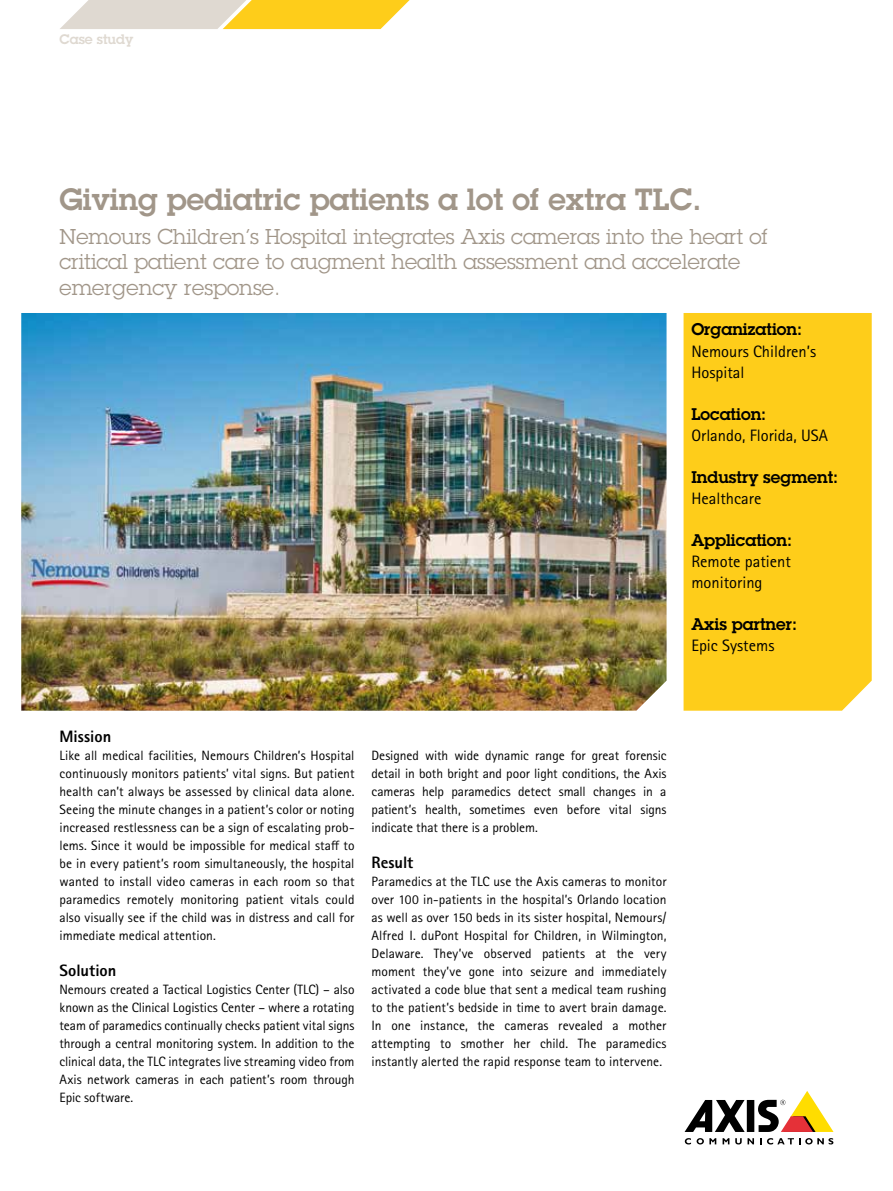
<style>
.page{position:relative;width:893px;height:1191px;background:#fff}
.page>*{position:absolute;margin:0;border:0;box-sizing:border-box;transform-origin:0 0}
.t1{font:600 30px "Lubalin Graph ECG";color:#a19689}
.t2{font:21px/25.5px "Lubalin Graph ECG";color:#a19689}
.t3{font:16.5px/21px "Rotis Sans Serif Pro";color:#000}
.t4{font:600 16.5px "Lubalin Graph ECG";color:#000}
.t5{font:800 16.5px "Rotis Sans Serif Pro";color:#000}
.t6{font:13.5px/18px "Rotis Sans Serif Pro";color:#000;text-align:justify}
.t7{font:600 13.5px "Lubalin Graph ECG";color:#dfd9d1}
</style>
<div class="page">
<div style="left:747px;top:1100px;width:7px;height:32px;background:#000"></div>
<svg style="left:685px;top:1100px;width:60px;height:32px"></svg>
<svg style="left:758px;top:1091px;width:75px;height:41px"></svg>
<svg style="left:685px;top:1138px;width:6px;height:6px"></svg>
<svg style="left:697px;top:1138px;width:19px;height:6px"></svg>
<svg style="left:723px;top:1138px;width:6px;height:6px"></svg>
<svg style="left:735px;top:1138px;width:19px;height:6px"></svg>
<svg style="left:760px;top:1138px;width:73px;height:6px"></svg>
<div style="left:684px;top:313px;width:188px;height:397px;background:#fecd1a"></div>
<img style="left:21px;top:313px;width:645px;height:397px">
<svg style="left:60px;top:0;width:350px;height:29px"></svg>
<p class="t7" style="left:60px;top:30px;width:75px">Case study</p>
<h1 class="t1" style="left:60px;top:179px;width:643px">Giving pediatric patients a lot of extra TLC.</h1>
<h2 class="t2" style="left:60px;top:223px;width:710px">Nemours Children’s Hospital integrates Axis cameras into the heart of critical patient care to augment health assessment and accelerate emergency response.</h2>
<p class="t4" style="left:691px;top:319px;width:112px">Organization:</p>
<p class="t3" style="left:691px;top:340px;width:126px">Nemours Children’s<br>Hospital</p>
<p class="t4" style="left:691px;top:403px;width:76px">Location:</p>
<p class="t3" style="left:691px;top:424px;width:138px">Orlando, Florida, USA</p>
<p class="t4" style="left:691px;top:466px;width:148px">Industry segment:</p>
<p class="t3" style="left:691px;top:487px;width:71px">Healthcare</p>
<p class="t4" style="left:691px;top:529px;width:102px">Application:</p>
<p class="t3" style="left:691px;top:550px;width:101px">Remote patient monitoring</p>
<p class="t4" style="left:691px;top:613px;width:107px">Axis partner:</p>
<p class="t3" style="left:691px;top:634px;width:85px">Epic Systems</p>
<p class="t5" style="left:60px;top:725px;width:53px">Mission</p>
<p class="t6" style="left:60px;top:746px;width:297px">Like all medical facilities, Nemours Children’s Hospital continuously monitors patients’ vital signs. But patient health can’t always be assessed by clinical data alone.<br>Seeing the minute changes in a patient’s color or noting increased restlessness can be a sign of escalating prob&shy;lems. Since it would be impossible for medical staff to be in every patient’s room simultaneously, the hospital wanted to install video cameras in each room so that paramedics remotely monitoring patient vitals could also visually see if the child was in distress and call for immediate medical attention.</p>
<p class="t5" style="left:60px;top:959px;width:58px">Solution</p>
<p class="t6" style="left:60px;top:980px;width:297px">Nemours created a Tactical Logistics Center (TLC) – also known as the Clinical Logistics Center – where a rotating team of paramedics continually checks patient vital signs through a central monitoring system. In addition to the clinical data, the TLC integrates live streaming video from Axis network cameras in each patient’s room through Epic software.</p>
<p class="t6" style="left:372px;top:746px;width:297px">Designed with wide dynamic range for great forensic detail in both bright and poor light conditions, the Axis cameras help paramedics detect small changes in a patient’s health, sometimes even before vital signs indicate that there is a problem.</p>
<p class="t5" style="left:372px;top:851px;width:43px">Result</p>
<p class="t6" style="left:372px;top:872px;width:297px">Paramedics at the TLC use the Axis cameras to monitor over 100 in-patients in the hospital’s Orlando location as well as over 150 beds in its sister hospital, Nemours/ Alfred I. duPont Hospital for Children, in Wilmington, Delaware. They’ve observed patients at the very moment they’ve gone into seizure and immediately activated a code blue that sent a medical team rushing to the patient’s bedside in time to avert brain damage.<br>In one instance, the cameras revealed a mother attempting to smother her child. The paramedics instantly alerted the rapid response team to intervene.</p>
</div>
